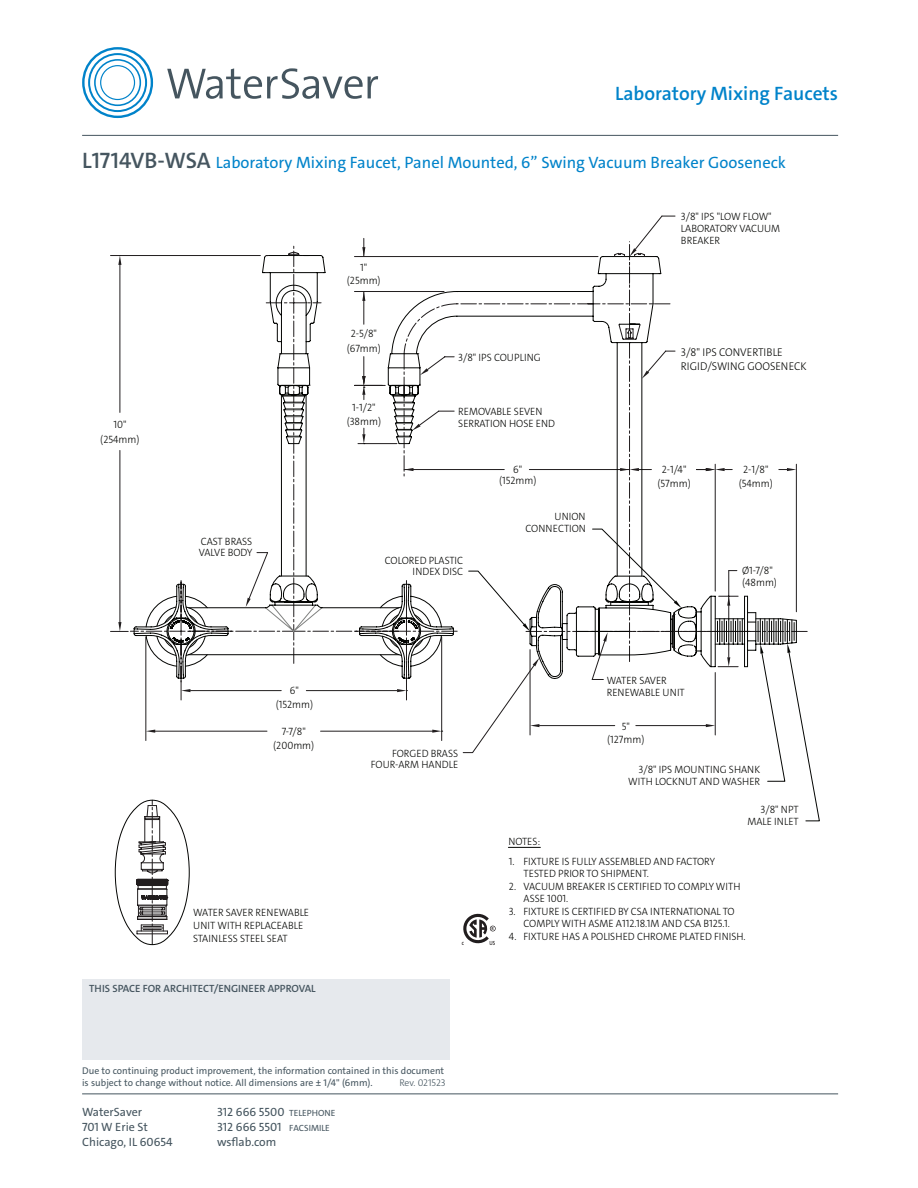
<style>
.page{position:relative;width:918px;height:1188px;background:#fff}
.page>*{position:absolute;margin:0;border:0;box-sizing:border-box;transform-origin:0 0}
.t1{font:600 19.5px "The Sans C4 s";color:#0083ca}
.t2{font:16.5px "The Sans C4 s";color:#0083ca}
.t3{font:12px "The Sans C4 s";color:#45555f}
.t4{font:300 11.25px "The Sans C4 s";color:#040503;scale:.95 1}
.t5{font:300 10.65px/12.5px "The Sans C4 s";color:#040503;text-align:center;scale:.95 1}
.t6{font:600 10.5px "The Sans C4 s";color:#45555f}
.t7{font:9.75px/11.7px "The Sans C4 s";color:#45555f}
.Body{font:300 9.75px "The Sans C4 s";letter-spacing:-.01em;color:#45555f}
.t8{font:300 9.3px "The Sans C4 s";color:#040503}
.t9{font:600 6px "The Sans C4 s";color:#211d1e;scale:.8 1}
.t10{font:600 4.35px "The Sans C4 s";color:#211d1e}
.s1{font-weight:600;font-size:22.5px;color:#45555f}
.s2{font-size:9px}
</style>
<div class="page">
<hr style="left:82px;top:1094px;width:756px;height:1px;background:#45555f">
<div style="left:82px;top:979px;width:367px;height:81px;background:#e6e9ed"></div>
<hr style="left:82px;top:135px;width:756px;height:1px;background:#45555f">
<svg style="left:167px;top:68px;width:211px;height:31px"></svg>
<svg style="left:82px;top:47px;width:71px;height:71px"></svg>
<hr style="left:120px;top:450px;width:1px;height:172px;background:#211d1e">
<hr style="left:120px;top:265px;width:1px;height:147px;background:#211d1e">
<hr style="left:715px;top:464px;width:1px;height:127px;background:#211d1e">
<svg style="left:696px;top:468px;width:36px;height:3px"></svg>
<svg style="left:779px;top:468px;width:17px;height:3px"></svg>
<hr style="left:796px;top:464px;width:1px;height:148px;background:#211d1e">
<svg style="left:110px;top:216px;width:565px;height:49px"></svg>
<svg style="left:136px;top:252px;width:538px;height:277px"></svg>
<svg style="left:111px;top:529px;width:709px;height:416px"></svg>
<h1 class="t1" style="left:615px;top:81px;width:225px">Laboratory Mixing Faucets</h1>
<p class="t2" style="left:82px;top:152px;width:705px"><span class="s1">L1714VB-WSA</span> Laboratory Mixing Faucet, Panel Mounted, 6” Swing Vacuum Breaker Gooseneck</p>
<p class="t5" style="left:681px;top:210px;width:97px">3/8" IPS "LOW FLOW"</p>
<p class="t5" style="left:681px;top:222px;width:106px">LABORATORY VACUUM</p>
<p class="t5" style="left:100px;top:417px;width:43px;line-height:14.9px">10" (254mm)</p>
<p class="t5" style="left:201px;top:535px;width:56px">CAST BRASS</p>
<p class="t5" style="left:199px;top:546px;width:58px">VALVE BODY</p>
<p class="t5" style="left:347px;top:261px;width:37px;line-height:13.5px">1" (25mm)</p>
<p class="t5" style="left:351px;top:327px;width:29px">2-5/8"</p>
<p class="t5" style="left:347px;top:342px;width:37px">(67mm)</p>
<p class="t5" style="left:352px;top:401px;width:26px">1-1/2"</p>
<p class="t5" style="left:347px;top:415px;width:38px">(38mm)</p>
<p class="t5" style="left:458px;top:351px;width:88px">3/8" IPS COUPLING</p>
<p class="t5" style="left:458px;top:405px;width:90px">REMOVABLE SEVEN</p>
<p class="t5" style="left:458px;top:417px;width:103px">SERRATION HOSE END</p>
<p class="t5" style="left:513px;top:464px;width:11px">6"</p>
<p class="t5" style="left:499px;top:474px;width:41px">(152mm)</p>
<p class="t5" style="left:526px;top:510px;width:65px;text-align:right">UNION<br>CONNECTION</p>
<p class="t5" style="left:681px;top:235px;width:43px">BREAKER</p>
<p class="t4" style="left:681px;top:345px;width:109px">3/8" IPS CONVERTIBLE</p>
<p class="t4" style="left:681px;top:359px;width:134px">RIGID/SWING GOOSENECK</p>
<p class="t5" style="left:658px;top:462px;width:36px;line-height:14.2px">2-1/4" (57mm)</p>
<p class="t5" style="left:739px;top:462px;width:37px;line-height:14.2px">2-1/8" (54mm)</p>
<p class="t5" style="left:385px;top:554px;width:84px">COLORED PLASTIC</p>
<p class="t5" style="left:413px;top:565px;width:55px">INDEX DISC</p>
<p class="t5" style="left:742px;top:564px;width:34px">Ø1-7/8"</p>
<p class="t5" style="left:742px;top:577px;width:38px">(48mm)</p>
<p class="t5" style="left:290px;top:685px;width:11px">6"</p>
<p class="t5" style="left:276px;top:699px;width:41px">(152mm)</p>
<p class="t5" style="left:282px;top:725px;width:27px">7-7/8"</p>
<p class="t5" style="left:273px;top:740px;width:45px">(200mm)</p>
<p class="t5" style="left:193px;top:907px;width:124px">WATER SAVER RENEWABLE</p>
<p class="t5" style="left:193px;top:919px;width:117px">UNIT WITH REPLACEABLE</p>
<p class="t5" style="left:193px;top:932px;width:101px">STAINLESS STEEL SEAT</p>
<p class="t8" style="left:98px;top:976px;width:166px">MEASUREMENTS MAY VARY ±1/4" (6mm).</p>
<p class="t6" style="left:89px;top:981px;width:228px">THIS SPACE FOR ARCHITECT/ENGINEER APPROVAL</p>
<p class="t5" style="left:392px;top:747px;width:71px">FORGED BRASS</p>
<p class="t5" style="left:371px;top:759px;width:94px">FOUR-ARM HANDLE</p>
<p class="t10" style="left:492px;top:926px;width:4px">R</p>
<p class="t9" style="left:462px;top:939px;width:4px">C</p>
<p class="t9" style="left:490px;top:939px;width:9px">US</p>
<p class="t5" style="left:607px;top:674px;width:65px">WATER SAVER</p>
<p class="t5" style="left:607px;top:687px;width:84px">RENEWABLE UNIT</p>
<p class="t5" style="left:607px;top:734px;width:41px">(127mm)</p>
<p class="t5" style="left:622px;top:721px;width:10px">5"</p>
<p class="t5" style="left:628px;top:763px;width:140px;text-align:right">3/8" IPS MOUNTING SHANK<br>WITH LOCKNUT AND WASHER</p>
<p class="t5" style="left:747px;top:803px;width:56px;text-align:right">3/8" NPT<br>MALE INLET</p>
<p class="t5" style="left:508px;top:835px;width:35px">NOTES:</p>
<p class="t5" style="left:524px;top:855px;width:203px;text-align:left;text-indent:-15px">1. FIXTURE IS FULLY ASSEMBLED AND FACTORY<br>TESTED PRIOR TO SHIPMENT.</p>
<p class="t5" style="left:524px;top:880px;width:230px;text-align:left;text-indent:-15px">2. VACUUM BREAKER IS CERTIFIED TO COMPLY WITH<br>ASSE 1001.</p>
<p class="t5" style="left:524px;top:905px;width:224px;text-align:left;text-indent:-15px">3. FIXTURE IS CERTIFIED BY CSA INTERNATIONAL TO<br>COMPLY WITH ASME A112.18.1M AND CSA B125.1.</p>
<p class="t5" style="left:509px;top:930px;width:251px">4. FIXTURE HAS A POLISHED CHROME PLATED FINISH.</p>
<p class="t7" style="left:82px;top:1065px;width:364px">Due to continuing product improvement, the information contained in this document is subject to change without notice. All dimensions are ± 1/4" (6mm).</p>
<p class="Body" style="left:399px;top:1077px;width:48px">Rev. 021523</p>
<p class="t3" style="left:82px;top:1104px;width:61px">WaterSaver</p>
<p class="t3" style="left:217px;top:1104px;width:120px">312 666 5500 <span class="s2">TELEPHONE</span></p>
<p class="t3" style="left:82px;top:1119px;width:67px">701 W Erie St</p>
<p class="t3" style="left:217px;top:1119px;width:114px">312 666 5501 <span class="s2">FACSIMILE</span></p>
<p class="t3" style="left:82px;top:1134px;width:92px">Chicago, IL 60654</p>
<p class="t3" style="left:217px;top:1134px;width:61px">wsflab.com</p>
</div>
